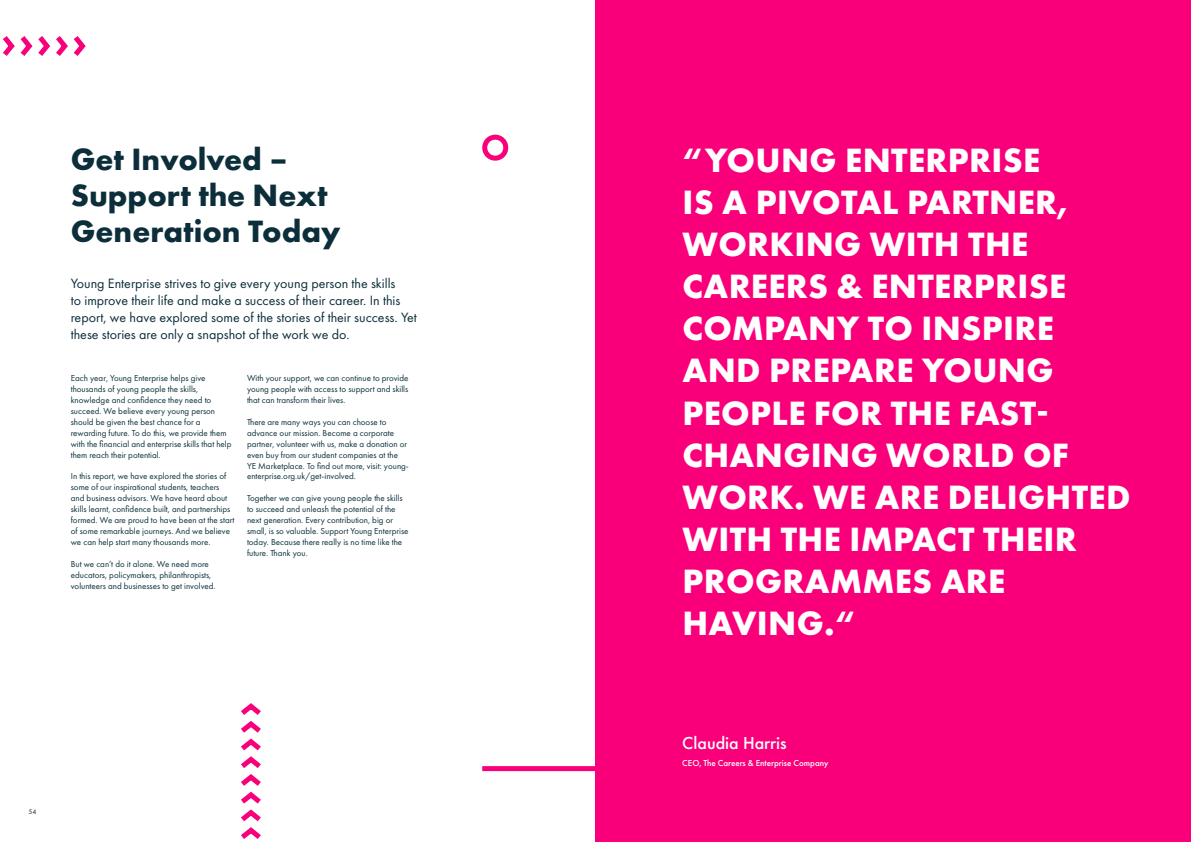
<style>
.page{position:relative;width:1191px;height:842px;background:#fff}
.page>*{position:absolute;margin:0;border:0;box-sizing:border-box;transform-origin:0 0}
.t1{font:700 35px/42px "Futura PT";letter-spacing:.01em;color:#fff}
.t2{font:700 32px/36px "Futura PT";color:#0c2e3a}
.t3{font:500 18px "Futura PT";color:#fff}
.t4{font:14px/16.8px "Futura PT";color:#0c2e3a}
.t5{font:9px/10.9px "Futura PT";color:#0c323c}
.t6{font:500 9px "Futura PT";color:#fff}
.t7{font:7px "Futura PT";color:#0c2e3a}
</style>
<div class="page">
<div style="left:595px;top:0;width:596px;height:842px;background:#f9007a"></div>
<div style="left:482px;top:135px;width:26px;height:26px;border:5px solid #f9007a;border-radius:50%"></div>
<svg style="left:3px;top:36px;width:83px;height:20px"></svg>
<svg style="left:241px;top:703px;width:20px;height:136px"></svg>
<div style="left:482px;top:766px;width:151px;height:5px;background:#f9007a"></div>
<p class="t2" style="left:71px;top:141px;width:258px">Get Involved –<br>Support the Next</p>
<p class="t2" style="left:71px;top:213px;width:271px">Generation Today</p>
<p class="t4" style="left:71px;top:275px;width:347px">Young Enterprise strives to give every young person the skills<br>to improve their life and make a success of their career. In this report, we have explored some of the stories of their success. Yet these stories are only a snapshot of the work we do.</p>
<p class="t5" style="left:71px;top:373px;width:162px">Each year, Young Enterprise helps give thousands of young people the skills, knowledge and confidence they need to succeed. We believe every young person should be given the best chance for a rewarding future. To do this, we provide them with the financial and enterprise skills that help them reach their potential.</p>
<p class="t5" style="left:71px;top:471px;width:165px">In this report, we have explored the stories of some of our inspirational students, teachers and business advisors. We have heard about skills learnt, confidence built, and partnerships formed. We are proud to have been at the start of some remarkable journeys. And we believe we can help start many thousands more.</p>
<p class="t5" style="left:71px;top:558px;width:146px">But we can’t do it alone. We need more educators, policymakers, philanthropists, volunteers and businesses to get involved.</p>
<p class="t5" style="left:247px;top:373px;width:163px;text-align:justify">With your support, we can continue to provide young people with access to support and skills that can transform their lives.</p>
<p class="t5" style="left:247px;top:416px;width:163px">There are many ways you can choose to advance our mission. Become a corporate partner, volunteer with us, make a donation or even buy from our student companies at the YE Marketplace. To find out more, visit: young&shy;enterprise.org.uk/get-involved.</p>
<p class="t5" style="left:247px;top:493px;width:163px">Together we can give young people the skills to succeed and unleash the potential of the next generation. Every contribution, big or small, is so valuable. Support Young Enterprise today. Because there really is no time like the future. Thank you.</p>
<p class="t7" style="left:28px;top:807px;width:10px">54</p>
<p class="t1" style="left:682px;top:139px;width:449px">“YOUNG ENTERPRISE<br>IS A PIVOTAL PARTNER,<br>WORKING WITH THE<br>CAREERS &amp; ENTERPRISE<br>COMPANY TO INSPIRE<br>AND PREPARE YOUNG<br>PEOPLE FOR THE FAST-<br>CHANGING WORLD OF<br>WORK. WE ARE DELIGHTED<br>WITH THE IMPACT THEIR<br>PROGRAMMES ARE<br>HAVING.“</p>
<p class="t3" style="left:682px;top:732px;width:106px">Claudia Harris</p>
<p class="t6" style="left:682px;top:758px;width:148px">CEO, The Careers &amp; Enterprise Company</p>
</div>
